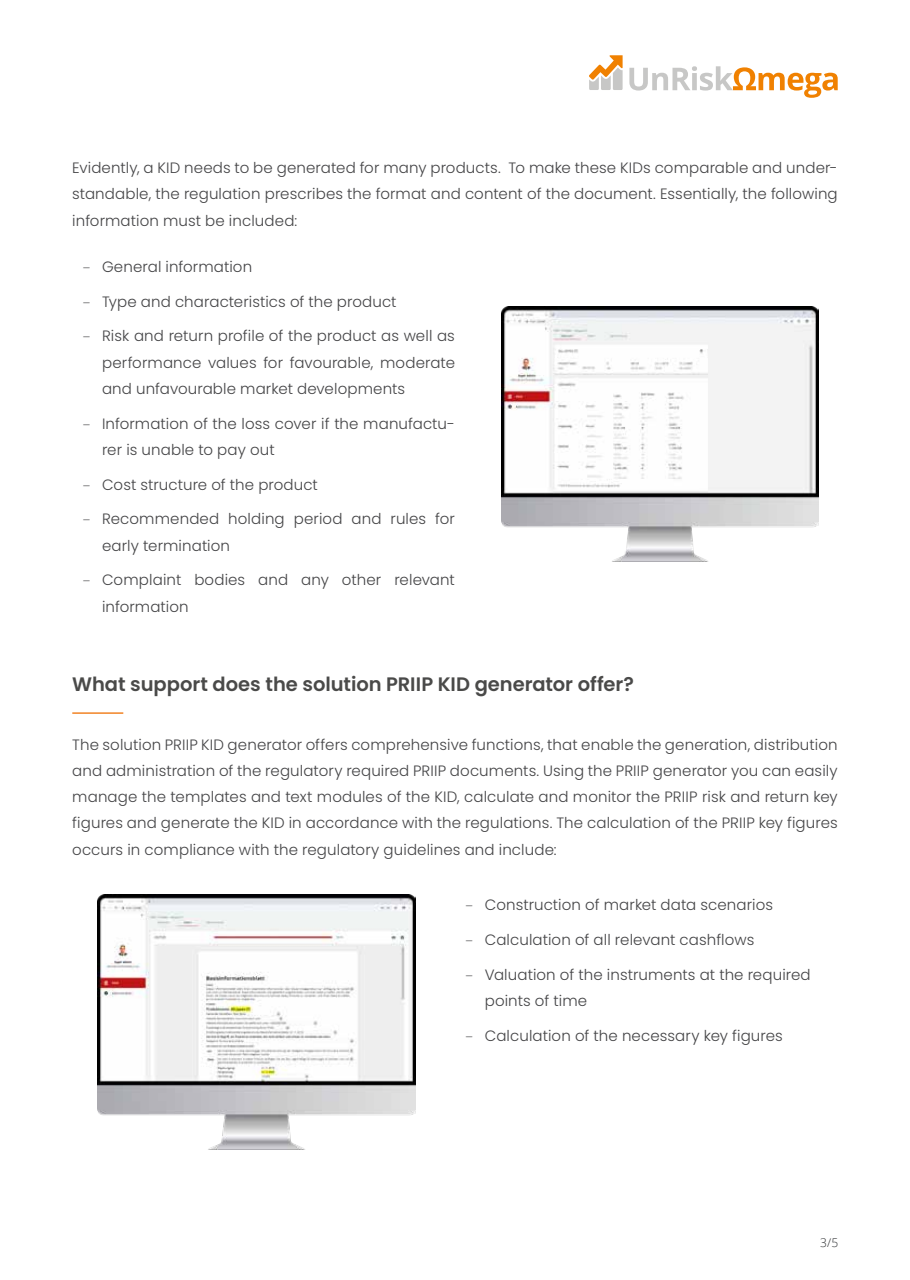
<style>
.page{position:relative;width:910px;height:1280px;background:#fff}
.page>*{position:absolute;margin:0;border:0;box-sizing:border-box;transform-origin:0 0}
.t1{font:600 19.5px "Poppins";letter-spacing:-.005em;color:#4a4a49}
.t2{font:300 15px/26.2px "Poppins";letter-spacing:.01em;color:#444446}
.t3{font:300 12px "Open Sans";color:#2d2f31}
.s1{font-family:"Open Sans"}
</style>
<div class="page">
<img style="left:501px;top:306px;width:318px;height:255px">
<svg style="left:589px;top:55px;width:34px;height:35px"></svg>
<svg style="left:629px;top:66px;width:209px;height:32px"></svg>
<hr style="left:72px;top:712px;width:51px;height:2px;background:#f18425">
<img style="left:98px;top:894px;width:317px;height:255px">
<p class="t2" style="left:72px;top:155px;width:767px;text-align:justify">Evidently, a KID needs to be generated for many products. To make these KIDs comparable and under&shy;standable, the regulation prescribes the format and content of the document. Essentially, the following information must be included:</p>
<p class="t2" style="left:83px;top:253px;width:171px"><span class="s1">–</span> General information</p>
<p class="t2" style="left:83px;top:288px;width:315px"><span class="s1">–</span> Type and characteristics of the product</p>
<p class="t2" style="left:102px;top:323px;width:354px;text-align:justify;text-indent:-19px"><span class="s1">–</span> Risk and return profile of the product as well as performance values for favourable, moderate and unfavourable market developments</p>
<p class="t2" style="left:102px;top:410px;width:354px;text-indent:-19px"><span class="s1">–</span> Information of the loss cover if the manufactu&shy;rer is unable to pay out</p>
<p class="t2" style="left:83px;top:471px;width:236px"><span class="s1">–</span> Cost structure of the product</p>
<p class="t2" style="left:102px;top:506px;width:354px;text-indent:-19px"><span class="s1">–</span> Recommended holding period and rules for early termination</p>
<p class="t2" style="left:102px;top:567px;width:354px;text-indent:-19px"><span class="s1">–</span> Complaint bodies and any other relevant information</p>
<h1 class="t1" style="left:72px;top:673px;width:563px">What support does the solution PRIIP KID generator offer?</h1>
<p class="t2" style="left:72px;top:731px;width:767px;text-align:justify">The solution PRIIP KID generator offers comprehensive functions, that enable the generation, distribution and administration of the regulatory required PRIIP documents. Using the PRIIP generator you can easily manage the templates and text modules of the KID, calculate and monitor the PRIIP risk and return key figures and generate the KID in accordance with the regulations. The calculation of the PRIIP key figures occurs in compliance with the regulatory guidelines and include:</p>
<p class="t2" style="left:466px;top:892px;width:309px"><span class="s1">–</span> Construction of market data scenarios</p>
<p class="t2" style="left:466px;top:926px;width:290px"><span class="s1">–</span> Calculation of all relevant cashflows</p>
<p class="t2" style="left:485px;top:961px;width:327px;text-indent:-19px"><span class="s1">–</span> Valuation of the instruments at the required points of time</p>
<p class="t2" style="left:466px;top:1022px;width:319px"><span class="s1">–</span> Calculation of the necessary key figures</p>
<p class="t3" style="left:820px;top:1234px;width:20px">3/5</p>
</div>
